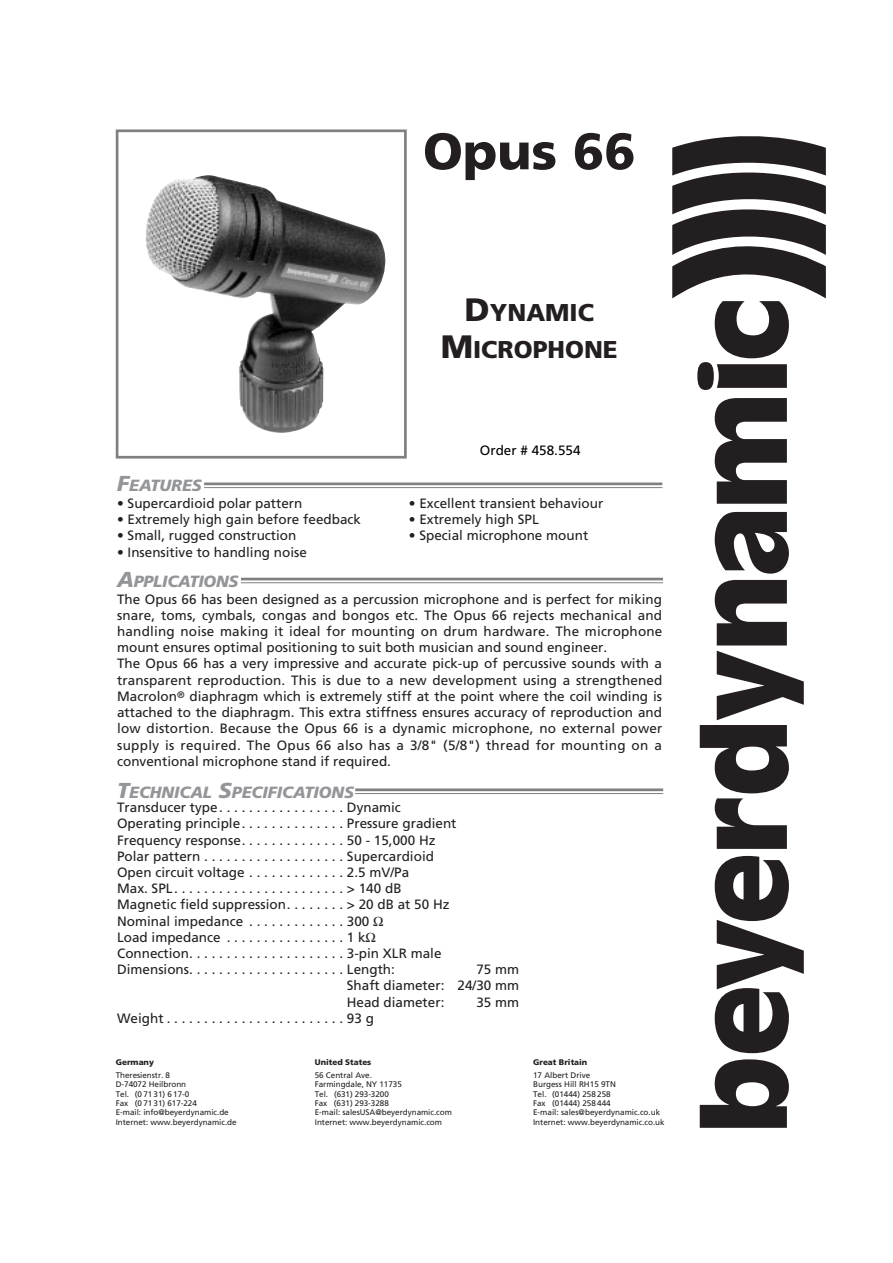
<style>
.page{position:relative;width:893px;height:1263px;background:#fff}
.page>*{position:absolute;margin:0;border:0;box-sizing:border-box;transform-origin:0 0}
.t1{font:900 51.3px "Frutiger";color:#231f20}
.t2{font:900 24.3px/37.8px "Frutiger";color:#231f20;text-align:center}
.t3{font:italic 900 16.2px "Frutiger";color:#939598}
.t4{font:13.5px/16.2px "Frutiger";color:#231f20}
.t5{font:13.5px "Frutiger";color:#000}
.t6{font:8.1px/9.4px "Frutiger";letter-spacing:-.005em;color:#231f20}
.t7{font:900 8.1px "Frutiger";color:#231f20}
.s1{font-size:32.4px}
.s2{font-size:21.6px}
</style>
<div class="page">
<hr style="left:204px;top:483px;width:458px;height:2px;background:#808080">
<hr style="left:204px;top:487px;width:458px;height:1px;background:#808080">
<hr style="left:241px;top:578px;width:422px;height:2px;background:#808080">
<hr style="left:241px;top:582px;width:422px;height:1px;background:#808080">
<img style="left:145px;top:175px;width:240px;height:258px">
<div style="left:116px;top:129px;width:291px;height:330px;border:3px solid #808080"></div>
<svg style="left:699px;top:1059px;width:89px;height:69px"></svg>
<svg style="left:714px;top:856px;width:89px;height:197px"></svg>
<svg style="left:699px;top:580px;width:104px;height:269px"></svg>
<svg style="left:714px;top:512px;width:74px;height:62px"></svg>
<svg style="left:714px;top:398px;width:72px;height:106px"></svg>
<svg style="left:672px;top:136px;width:153px;height:254px"></svg>
<hr style="left:355px;top:788px;width:308px;height:3px;background:#808080">
<hr style="left:355px;top:793px;width:308px;height:1px;background:#808080">
<h1 class="t1" style="left:423px;top:131px;width:214px">Opus 66</h1>
<h2 class="t2" style="left:441px;top:295px;width:178px"><span class="s1">D</span>YNAMIC<br><span class="s1">M</span>ICROPHONE</h2>
<p class="t5" style="left:480px;top:445px;width:102px">Order # 458.554</p>
<p class="t3" style="left:117px;top:479px;width:86px"><span class="s2">F</span>EATURES</p>
<p class="t4" style="left:117px;top:496px;width:187px">• Supercardioid polar pattern</p>
<p class="t4" style="left:409px;top:496px;width:196px">• Excellent transient behaviour</p>
<p class="t4" style="left:117px;top:512px;width:245px">• Extremely high gain before feedback</p>
<p class="t4" style="left:409px;top:512px;width:131px">• Extremely high SPL</p>
<p class="t4" style="left:117px;top:529px;width:181px">• Small, rugged construction</p>
<p class="t4" style="left:409px;top:529px;width:181px">• Special microphone mount</p>
<p class="t4" style="left:117px;top:545px;width:191px">• Insensitive to handling noise</p>
<p class="t3" style="left:117px;top:575px;width:123px"><span class="s2">A</span>PPLICATIONS</p>
<p class="t4" style="left:117px;top:592px;width:547px">The Opus 66 has been designed as a percussion microphone and is perfect for miking snare, toms, cymbals, congas and bongos etc. The Opus 66 rejects mechanical and handling noise making it ideal for mounting on drum hardware. The microphone mount ensures optimal positioning to suit both musician and sound engineer.<br>The Opus 66 has a very impressive and accurate pick-up of percussive sounds with a transparent reproduction. This is due to a new development using a strengthened Macrolon<sup>®</sup> diaphragm which is extremely stiff at the point where the coil winding is attached to the diaphragm. This extra stiffness ensures accuracy of reproduction and low distortion. Because the Opus 66 is a dynamic microphone, no external power supply is required. The Opus 66 also has a 3/8" (5/8") thread for mounting on a conventional microphone stand if required.</p>
<p class="t3" style="left:117px;top:785px;width:238px"><span class="s2">T</span>ECHNICAL <span class="s2">S</span>PECIFICATIONS</p>
<p class="t4" style="left:117px;top:800px;width:341px">Transducer type. . . . . . . . . . . . . . . . . Dynamic Operating principle. . . . . . . . . . . . . . Pressure gradient Frequency response. . . . . . . . . . . . . . 50 - 15,000 Hz Polar pattern . . . . . . . . . . . . . . . . . . . Supercardioid Open circuit voltage . . . . . . . . . . . . . 2.5 mV/Pa<br>Max. SPL. . . . . . . . . . . . . . . . . . . . . . . &gt; 140 dB Magnetic field suppression. . . . . . . . &gt; 20 dB at 50 Hz Nominal impedance . . . . . . . . . . . . . 300<br>Load impedance . . . . . . . . . . . . . . . . 1 k<br>Connection. . . . . . . . . . . . . . . . . . . . . 3-pin XLR male Dimensions. . . . . . . . . . . . . . . . . . . . . Length:</p>
<p class="t4" style="left:347px;top:962px;width:174px;text-align:justify;text-indent:130px">75 mm Shaft diameter: 24/30 mm Head diameter:</p>
<p class="t4" style="left:476px;top:995px;width:44px">35 mm</p>
<p class="t4" style="left:117px;top:1011px;width:258px">Weight . . . . . . . . . . . . . . . . . . . . . . . . 93 g</p>
<p class="t7" style="left:116px;top:1059px;width:40px">Germany</p>
<p class="t6" style="left:116px;top:1071px;width:122px">Theresienstr. 8<br>D-74072 Heilbronn<br>Tel. (0 71 31) 6 17-0<br>Fax (0 71 31) 617-224<br>E-mail: info@beyerdynamic.de<br>Internet: www.beyerdynamic.de</p>
<p class="t7" style="left:315px;top:1059px;width:58px">United States</p>
<p class="t6" style="left:315px;top:1071px;width:139px">56 Central Ave.<br>Farmingdale, NY 11735<br>Tel. (631) 293-3200<br>Fax (631) 293-3288<br>E-mail: salesUSA@beyerdynamic.com<br>Internet: www.beyerdynamic.com</p>
<p class="t7" style="left:533px;top:1059px;width:56px">Great Britain</p>
<p class="t6" style="left:533px;top:1071px;width:133px">17 Albert Drive<br>Burgess Hill RH15 9TN<br>Tel. (01444) 258 258<br>Fax (01444) 258 444<br>E-mail: sales@beyerdynamic.co.uk<br>Internet: www.beyerdynamic.co.uk</p>
</div>
